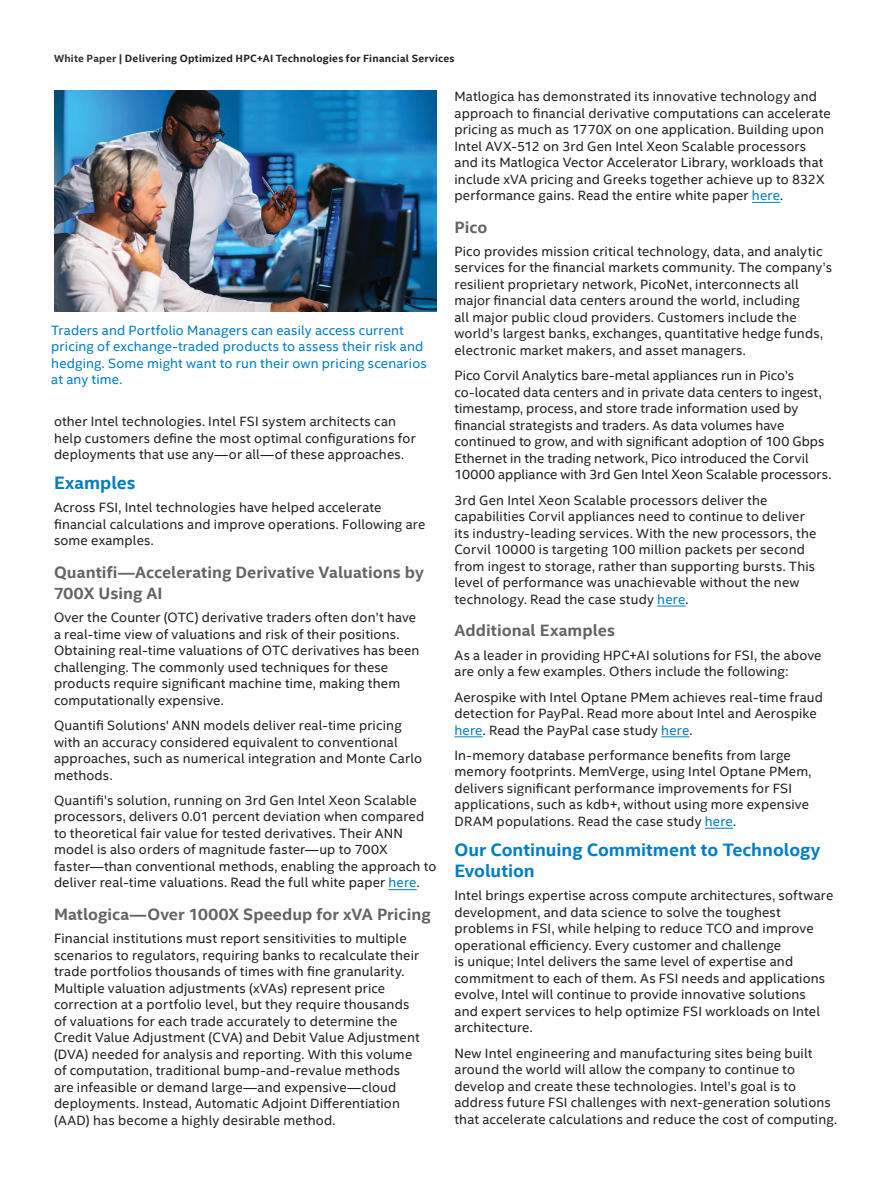
<style>
.page{position:relative;width:891px;height:1188px;background:#fff}
.page>*{position:absolute;margin:0;border:0;box-sizing:border-box;transform-origin:0 0}
.CopyHeaderBlue{font:700 18px/21px "Intel Clear";color:#007dc5}
.CopyHeader2{font:700 16.5px/21px "Intel Clear";color:#636466}
.MainCopy___Caption{font:13.5px/16.5px "Intel Clear";letter-spacing:.01em;color:#231f20}
.t1{font:13.5px/16.5px "Intel Clear";letter-spacing:.01em;color:#007dc5}
.t2{font:700 10.5px "Intel Clear";letter-spacing:.02em;color:#231f20}
.s1{color:#2e2f2f}
.s2{color:#007dc5}
</style>
<div class="page">
<svg style="left:389px;top:889px;width:28px;height:1px"></svg>
<svg style="left:752px;top:202px;width:28px;height:1px"></svg>
<svg style="left:657px;top:606px;width:29px;height:1px"></svg>
<svg style="left:454px;top:736px;width:29px;height:1px"></svg>
<svg style="left:661px;top:736px;width:29px;height:1px"></svg>
<svg style="left:705px;top:828px;width:28px;height:1px"></svg>
<img style="left:54px;top:91px;width:382px;height:220px">
<p class="t2" style="left:54px;top:52px;width:402px"><span class="s1">White Paper |</span> Delivering Optimized HPC+AI Technologies for Financial Services</p>
<p class="t1" style="left:51px;top:322px;width:377px">Traders and Portfolio Managers can easily access current pricing of exchange-traded products to assess their risk and hedging. Some might want to run their own pricing scenarios at any time.</p>
<p class="MainCopy___Caption" style="left:54px;top:413px;width:363px">other Intel technologies. Intel FSI system architects can help customers define the most optimal configurations for deployments that use any—or all—of these approaches.</p>
<p class="CopyHeaderBlue" style="left:54px;top:472px;width:83px">Examples</p>
<p class="MainCopy___Caption" style="left:54px;top:499px;width:373px">Across FSI, Intel technologies have helped accelerate financial calculations and improve operations. Following are some examples.</p>
<p class="CopyHeader2" style="left:54px;top:562px;width:371px">Quantifi—Accelerating Derivative Valuations by<br>700X Using AI</p>
<p class="MainCopy___Caption" style="left:54px;top:609px;width:367px">Over the Counter (OTC) derivative traders often don’t have a real-time view of valuations and risk of their positions.<br>Obtaining real-time valuations of OTC derivatives has been challenging. The commonly used techniques for these products require significant machine time, making them computationally expensive.</p>
<p class="MainCopy___Caption" style="left:54px;top:717px;width:370px">Quantifi Solutions' ANN models deliver real-time pricing with an accuracy considered equivalent to conventional approaches, such as numerical integration and Monte Carlo methods.</p>
<p class="MainCopy___Caption" style="left:54px;top:792px;width:384px">Quantifi’s solution, running on 3rd Gen Intel Xeon Scalable processors, delivers 0.01 percent deviation when compared to theoretical fair value for tested derivatives. Their ANN model is also orders of magnitude faster—up to 700X faster—than conventional methods, enabling the approach to deliver real-time valuations. Read the full white paper <span class="s2">here</span>.</p>
<p class="CopyHeader2" style="left:54px;top:904px;width:378px">Matlogica—Over 1000X Speedup for xVA Pricing</p>
<p class="MainCopy___Caption" style="left:54px;top:930px;width:367px">Financial institutions must report sensitivities to multiple scenarios to regulators, requiring banks to recalculate their trade portfolios thousands of times with fine granularity.<br>Multiple valuation adjustments (xVAs) represent price correction at a portfolio level, but they require thousands of valuations for each trade accurately to determine the Credit Value Adjustment (CVA) and Debit Value Adjustment (DVA) needed for analysis and reporting. With this volume of computation, traditional bump-and-revalue methods are infeasible or demand large—and expensive—cloud deployments. Instead, Automatic Adjoint Differentiation (AAD) has become a highly desirable method.</p>
<p class="MainCopy___Caption" style="left:454px;top:88px;width:378px">Matlogica has demonstrated its innovative technology and approach to financial derivative computations can accelerate pricing as much as 1770X on one application. Building upon Intel AVX-512 on 3rd Gen Intel Xeon Scalable processors and its Matlogica Vector Accelerator Library, workloads that include xVA pricing and Greeks together achieve up to 832X performance gains. Read the entire white paper <span class="s2">here</span>.</p>
<p class="CopyHeader2" style="left:454px;top:217px;width:34px">Pico</p>
<p class="MainCopy___Caption" style="left:454px;top:243px;width:379px">Pico provides mission critical technology, data, and analytic services for the financial markets community. The company’s resilient proprietary network, PicoNet, interconnects all major financial data centers around the world, including<br>all major public cloud providers. Customers include the world’s largest banks, exchanges, quantitative hedge funds, electronic market makers, and asset managers.</p>
<p class="MainCopy___Caption" style="left:454px;top:367px;width:378px">Pico Corvil Analytics bare-metal appliances run in Pico’s co-located data centers and in private data centers to ingest, timestamp, process, and store trade information used by financial strategists and traders. As data volumes have continued to grow, and with significant adoption of 100 Gbps Ethernet in the trading network, Pico introduced the Corvil 10000 appliance with 3rd Gen Intel Xeon Scalable processors.</p>
<p class="MainCopy___Caption" style="left:454px;top:491px;width:363px">3rd Gen Intel Xeon Scalable processors deliver the capabilities Corvil appliances need to continue to deliver its industry-leading services. With the new processors, the Corvil 10000 is targeting 100 million packets per second from ingest to storage, rather than supporting bursts. This level of performance was unachievable without the new technology. Read the case study <span class="s2">here</span>.</p>
<p class="CopyHeader2" style="left:454px;top:620px;width:162px">Additional Examples</p>
<p class="MainCopy___Caption" style="left:454px;top:646px;width:369px">As a leader in providing HPC+AI solutions for FSI, the above are only a few examples. Others include the following:</p>
<p class="MainCopy___Caption" style="left:454px;top:688px;width:370px">Aerospike with Intel Optane PMem achieves real-time fraud detection for PayPal. Read more about Intel and Aerospike <span class="s2">here</span>. Read the PayPal case study <span class="s2">here</span>.</p>
<p class="MainCopy___Caption" style="left:454px;top:747px;width:359px">In-memory database performance benefits from large memory footprints. MemVerge, using Intel Optane PMem, delivers significant performance improvements for FSI applications, such as kdb+, without using more expensive DRAM populations. Read the case study <span class="s2">here</span>.</p>
<p class="CopyHeaderBlue" style="left:454px;top:839px;width:367px">Our Continuing Commitment to Technology<br>Evolution</p>
<p class="MainCopy___Caption" style="left:454px;top:887px;width:380px">Intel brings expertise across compute architectures, software development, and data science to solve the toughest problems in FSI, while helping to reduce TCO and improve operational efficiency. Every customer and challenge<br>is unique; Intel delivers the same level of expertise and commitment to each of them. As FSI needs and applications evolve, Intel will continue to provide innovative solutions<br>and expert services to help optimize FSI workloads on Intel architecture.</p>
<p class="MainCopy___Caption" style="left:454px;top:1044px;width:384px">New Intel engineering and manufacturing sites being built around the world will allow the company to continue to develop and create these technologies. Intel’s goal is to address future FSI challenges with next-generation solutions that accelerate calculations and reduce the cost of computing.</p>
</div>
